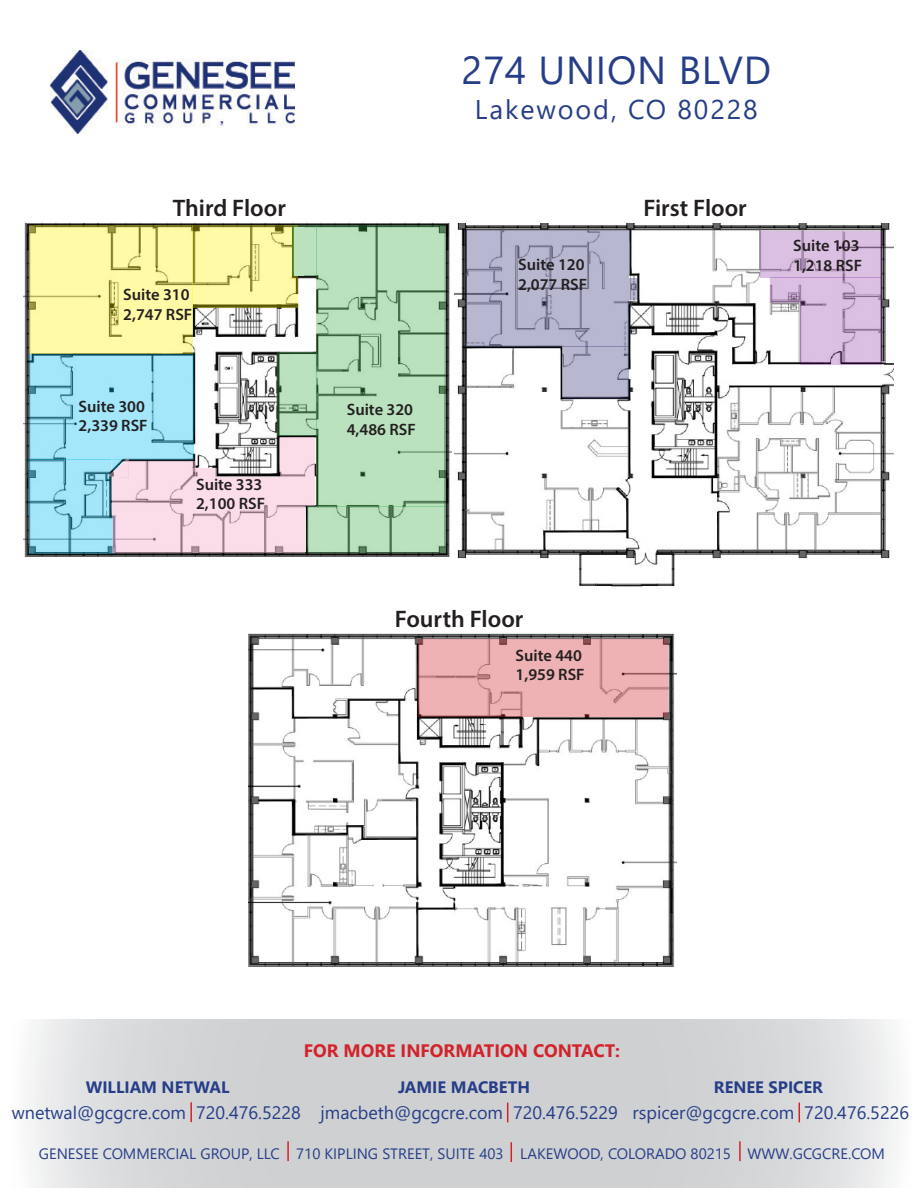
<style>
.page{position:relative;width:918px;height:1188px;background:#fff}
.page>*{position:absolute;margin:0;border:0;box-sizing:border-box;transform-origin:0 0}
.t1{font:39px "Segoe UI";letter-spacing:.02em;color:#263e88}
.t2{font:27px "Segoe UI";letter-spacing:.07em;color:#263e88}
.t3{font:600 24px "Myriad Pro";color:#231f20}
.t4{font:18px "Segoe UI";color:#263e88}
.t5{font:700 18px "Segoe UI";color:#d1232a}
.t6{font:600 16.5px/19.8px "Myriad Pro";color:#231f20}
.t7{font:700 16.5px "Segoe UI";color:#263e88}
.t8{font:15px "Segoe UI";color:#263e88}
</style>
<div class="page">
<img style="left:51px;top:51px;width:244px;height:83px">
<img style="left:455px;top:224px;width:439px;height:363px">
<svg style="left:761px;top:231px;width:121px;height:47px;background:#d3b7da"></svg>
<svg style="left:770px;top:278px;width:112px;height:25px;background:#cfb3d6"></svg>
<svg style="left:800px;top:303px;width:82px;height:62px;background:#ceb2d5"></svg>
<img style="left:23px;top:222px;width:429px;height:335px">
<svg style="left:29px;top:354px;width:164px;height:106px;background:#98dbef"></svg>
<svg style="left:29px;top:460px;width:82px;height:56px;background:#90d3e6"></svg>
<svg style="left:29px;top:516px;width:86px;height:38px;background:#90d2e6"></svg>
<svg style="left:29px;top:225px;width:164px;height:129px;background:#f5f09c"></svg>
<svg style="left:193px;top:225px;width:105px;height:82px;background:#ebe692"></svg>
<svg style="left:308px;top:506px;width:138px;height:47px;background:#add5b1"></svg>
<svg style="left:317px;top:225px;width:129px;height:281px;background:#afd7b3"></svg>
<svg style="left:278px;top:352px;width:39px;height:84px;background:#a5cda9"></svg>
<div style="left:293px;top:225px;width:24px;height:50px;background:#bae2be"></div>
<img style="left:248px;top:633px;width:428px;height:333px">
<svg style="left:419px;top:639px;width:249px;height:78px;background:#e8acae"></svg>
<svg style="left:28px;top:1020px;width:869px;height:168px;background:#d5d5d7"></svg>
<hr style="left:287px;top:1141px;width:2px;height:20px;background:#d1232a">
<svg style="left:511px;top:1142px;width:1px;height:20px"></svg>
<hr style="left:190px;top:1102px;width:2px;height:20px;background:#d1232a">
<svg style="left:507px;top:1103px;width:1px;height:19px"></svg>
<hr style="left:739px;top:1141px;width:2px;height:20px;background:#d1232a">
<svg style="left:799px;top:1103px;width:1px;height:19px"></svg>
<svg style="left:466px;top:231px;width:163px;height:116px;background:#afaec7"></svg>
<svg style="left:563px;top:347px;width:66px;height:52px;background:#adacc5"></svg>
<svg style="left:629px;top:278px;width:8px;height:21px"></svg>
<svg style="left:112px;top:506px;width:193px;height:47px;background:#f0d2e0"></svg>
<svg style="left:130px;top:461px;width:65px;height:16px"></svg>
<svg style="left:281px;top:437px;width:34px;height:40px"></svg>
<svg style="left:112px;top:477px;width:203px;height:29px;background:#f5d7e4"></svg>
<svg style="left:108px;top:457px;width:22px;height:21px"></svg>
<svg style="left:195px;top:468px;width:22px;height:8px"></svg>
<p class="t3" style="left:173px;top:192px;width:115px">Third Floor</p>
<p class="t6" style="left:123px;top:284px;width:68px">Suite 310</p>
<p class="t6" style="left:123px;top:304px;width:71px">2,747 RSF</p>
<p class="t6" style="left:79px;top:396px;width:68px">Suite 300</p>
<p class="t6" style="left:79px;top:416px;width:71px">2,339 RSF</p>
<p class="t6" style="left:196px;top:474px;width:68px">Suite 333</p>
<p class="t6" style="left:196px;top:494px;width:71px">2,100 RSF</p>
<p class="t6" style="left:347px;top:399px;width:68px">Suite 320</p>
<p class="t6" style="left:347px;top:419px;width:71px">4,486 RSF</p>
<p class="t1" style="left:462px;top:34px;width:311px">274 UNION BLVD</p>
<p class="t2" style="left:475px;top:84px;width:284px">Lakewood, CO 80228</p>
<p class="t6" style="left:518px;top:254px;width:68px">Suite 120</p>
<p class="t6" style="left:518px;top:274px;width:71px">2,077 RSF</p>
<p class="t3" style="left:643px;top:192px;width:105px">First Floor</p>
<p class="t6" style="left:793px;top:235px;width:71px">Suite 103<br>1,218 RSF</p>
<p class="t3" style="left:395px;top:604px;width:130px">Fourth Floor</p>
<p class="t6" style="left:516px;top:645px;width:68px">Suite 440</p>
<p class="t6" style="left:516px;top:665px;width:71px">1,959 RSF</p>
<p class="t5" style="left:304px;top:1034px;width:318px">FOR MORE INFORMATION CONTACT:</p>
<p class="t7" style="left:86px;top:1072px;width:145px">WILLIAM NETWAL</p>
<p class="t7" style="left:398px;top:1072px;width:133px">JAMIE MACBETH</p>
<p class="t7" style="left:714px;top:1072px;width:111px">RENEE SPICER</p>
<p class="t4" style="left:12px;top:1096px;width:899px">wnetwal@gcgcre.com 720.476.5228 jmacbeth@gcgcre.com 720.476.5229 rspicer@gcgcre.com 720.476.5226</p>
<p class="t8" style="left:39px;top:1140px;width:848px">GENESEE COMMERCIAL GROUP, LLC 710 KIPLING STREET, SUITE 403 LAKEWOOD, COLORADO 80215 WWW.GCGCRE.COM</p>
</div>
